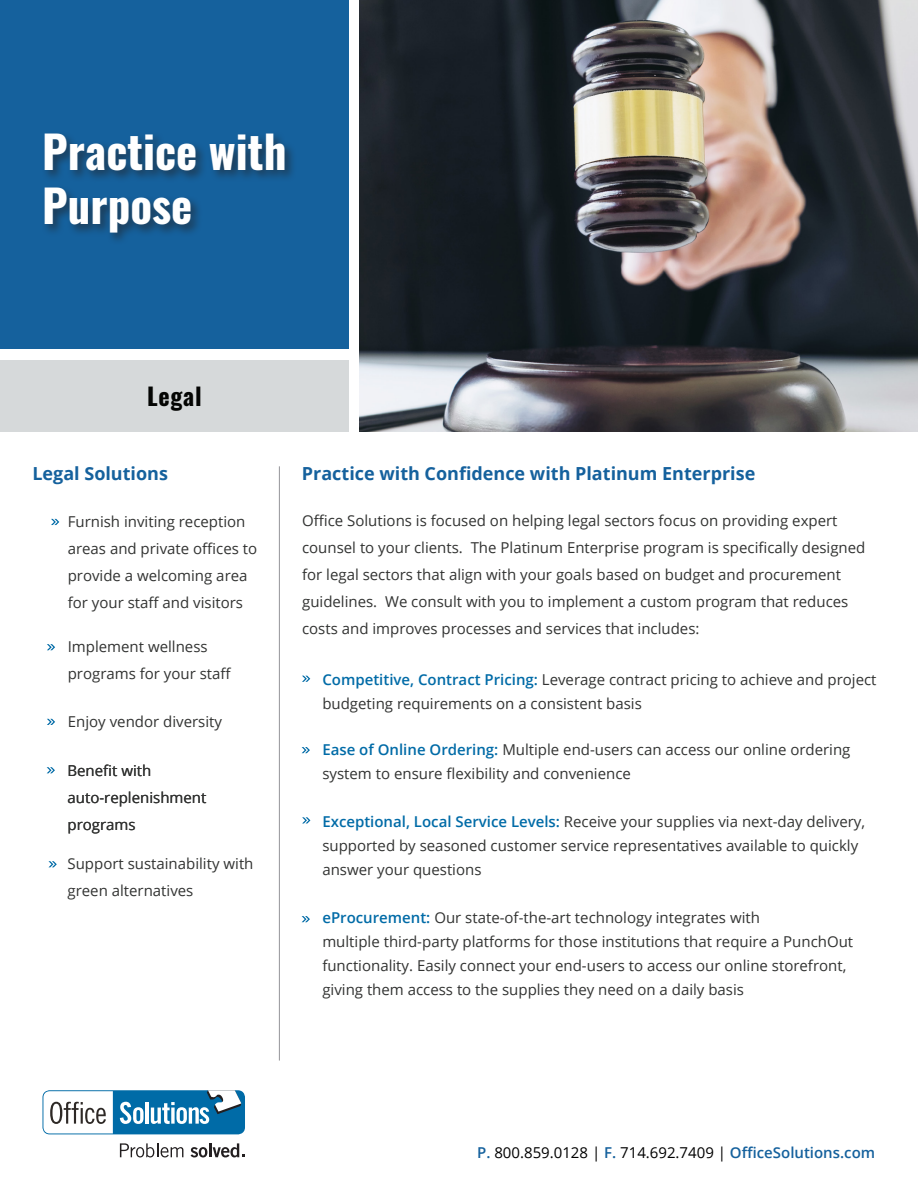
<style>
.page{position:relative;width:918px;height:1188px;background:#fff}
.page>*{position:absolute;margin:0;border:0;box-sizing:border-box;transform-origin:0 0}
.t1{font:700 45px "Oswald";color:#fff}
.t2{font:700 24px "Oswald";letter-spacing:.025em;color:#040503}
.t3{font:700 18px "Open Sans";color:#15619d}
.t4{font:15px/27px "Open Sans";color:#323332}
.t5{font:15px "Open Sans";color:#000}
.s1{font-weight:600;color:#006ba7}
.s2{font-weight:600;color:#15619d}
</style>
<div class="page">
<svg style="left:51px;top:519px;width:8px;height:6px"></svg>
<svg style="left:47px;top:644px;width:8px;height:6px"></svg>
<svg style="left:47px;top:719px;width:8px;height:6px"></svg>
<svg style="left:47px;top:767px;width:8px;height:6px"></svg>
<svg style="left:48px;top:861px;width:9px;height:6px"></svg>
<hr style="left:279px;top:466px;width:1px;height:595px;background:#949499">
<svg style="left:42px;top:1090px;width:203px;height:44px"></svg>
<svg style="left:120px;top:1143px;width:63px;height:14px"></svg>
<svg style="left:191px;top:1143px;width:53px;height:14px"></svg>
<svg style="left:302px;top:676px;width:8px;height:6px"></svg>
<svg style="left:302px;top:747px;width:8px;height:6px"></svg>
<svg style="left:302px;top:817px;width:8px;height:6px"></svg>
<svg style="left:302px;top:916px;width:8px;height:6px"></svg>
<img style="left:360px;top:0;width:558px;height:431px">
<div style="left:0;top:0;width:349px;height:349px;background:#15619d"></div>
<div style="left:0;top:360px;width:349px;height:71px;background:#d6d9da"></div>
<div style="left:42px;top:130px;width:255px;height:115px;background:#231f20;opacity:.59"></div>
<p class="t1" style="left:42px;top:128px;width:246px">Practice with</p>
<p class="t1" style="left:42px;top:182px;width:152px">Purpose</p>
<p class="t2" style="left:147px;top:383px;width:56px">Legal</p>
<p class="t3" style="left:32px;top:461px;width:137px">Legal Solutions</p>
<p class="t4" style="left:68px;top:508px;width:191px">Furnish inviting reception areas and private offices to provide a welcoming area for your staff and visitors</p>
<p class="t4" style="left:68px;top:632px;width:165px">Implement wellness programs for your staff</p>
<p class="t4" style="left:68px;top:708px;width:156px">Enjoy vendor diversity</p>
<p class="t4" style="left:68px;top:756px;width:140px">Benefit with auto-replenishment programs</p>
<p class="t4" style="left:68px;top:850px;width:188px">Support sustainability with green alternatives</p>
<p class="t3" style="left:302px;top:461px;width:455px">Practice with Confidence with Platinum Enterprise</p>
<p class="t4" style="left:302px;top:506px;width:537px">Office Solutions is focused on helping legal sectors focus on providing expert</p>
<p class="t4" style="left:302px;top:533px;width:565px">counsel to your clients. The Platinum Enterprise program is specifically designed for legal sectors that align with your goals based on budget and procurement</p>
<p class="t4" style="left:302px;top:587px;width:548px">guidelines. We consult with you to implement a custom program that reduces costs and improves processes and services that includes:</p>
<p class="t4" style="left:322px;top:667px;width:556px;line-height:24px"><span class="s1">Competitive, Contract Pricing:</span> Leverage contract pricing to achieve and project budgeting requirements on a consistent basis</p>
<p class="t4" style="left:322px;top:737px;width:530px;line-height:24px"><span class="s1">Ease of Online Ordering:</span> Multiple end-users can access our online ordering system to ensure flexibility and convenience</p>
<p class="t4" style="left:322px;top:809px;width:544px;line-height:24px"><span class="s1">Exceptional, Local Service Levels:</span> Receive your supplies via next-day delivery, supported by seasoned customer service representatives available to quickly answer your questions</p>
<p class="t4" style="left:322px;top:905px;width:532px;line-height:24px"><span class="s1">eProcurement:</span> Our state-of-the-art technology integrates with<br>multiple third-party platforms for those institutions that require a PunchOut functionality. Easily connect your end-users to access our online storefront,</p>
<p class="t4" style="left:322px;top:976px;width:423px">giving them access to the supplies they need on a daily basis</p>
<p class="t5" style="left:477px;top:1142px;width:400px"><span class="s2">P.</span> 800.859.0128 | <span class="s2">F.</span> 714.692.7409 | <span class="s2">OfficeSolutions.com</span></p>
</div>
